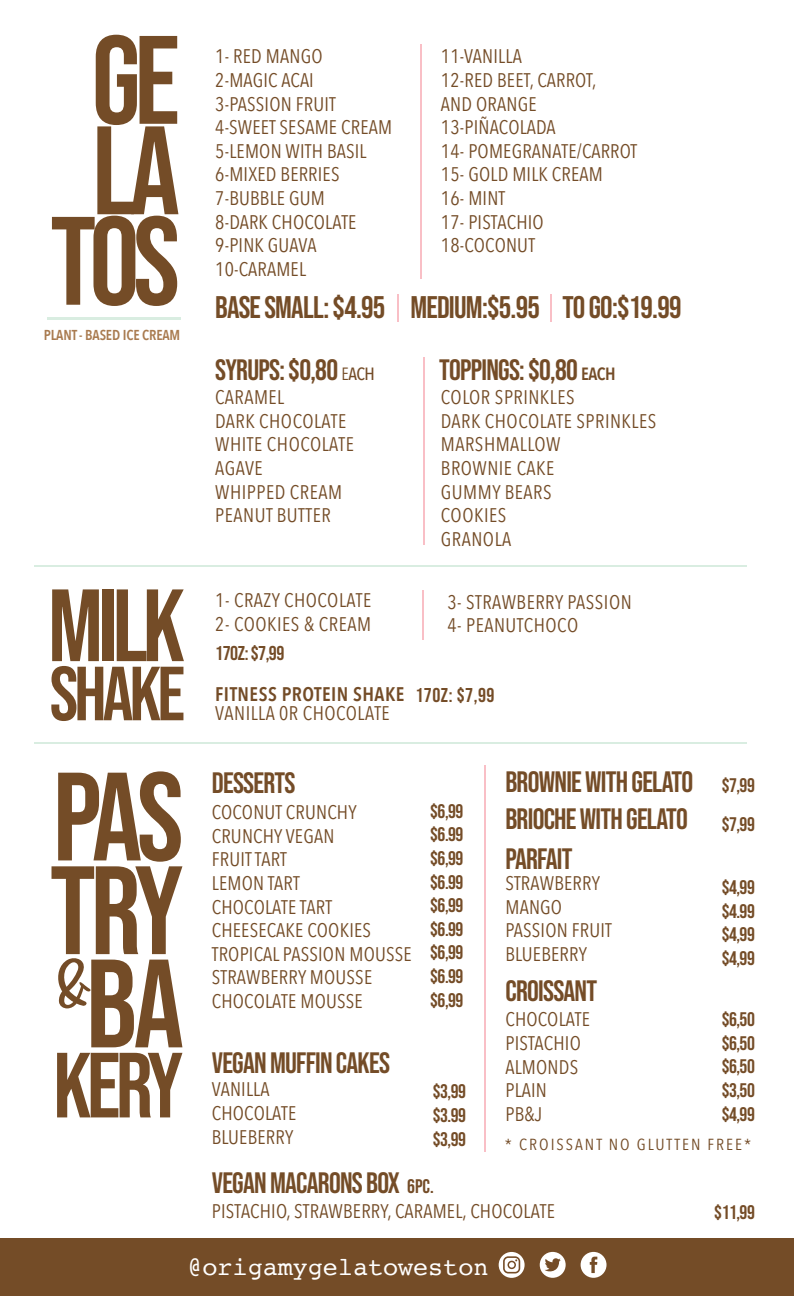
<style>
.page{position:relative;width:794px;height:1296px;background:#fff}
.page>*{position:absolute;margin:0;border:0;box-sizing:border-box;transform-origin:0 0}
.t1{font:125.4px/90.4px "Bebas Neue";letter-spacing:-.05em;color:#744c27;text-align:center}
.t2{font:102.4px "Bebas Neue";color:#744c27}
.t3{font:76.6px "Bebas Neue";letter-spacing:-.05em;color:#744c27}
.t4{font:54.6px "Amekanu";color:#744c27}
.t5{font:31.2px "Bebas Neue";letter-spacing:-.025em;color:#744c27}
.t6{font:29.6px/37.6px "Bebas Neue";letter-spacing:-.025em;color:#744c27}
.t7{font:25px "Courier";color:#fff}
.t8{font:20px "Bebas Neue";color:#744c27}
.t9{font:19.6px/23.6px "Avenir Next Condensed";letter-spacing:.01em;color:#744c27}
.t10{font:19.6px/23.6px "Bebas Neue";letter-spacing:-.025em;color:#744c27;text-align:justify}
.t11{font:600 19.6px "Avenir Next Condensed";letter-spacing:.025em;color:#744c27}
.t12{font:16px "Avenir Next Condensed";letter-spacing:.12em;color:#744c27;scale:1.05 1}
.t13{font:600 14.4px "Avenir Next Condensed";letter-spacing:-.01em;color:#a97b50}
.s1{font-family:"Avenir Next Condensed";font-size:17.8px}
.s2{font-family:"Avenir Next Condensed";font-weight:500;font-size:17.8px}
.s3{font-family:"Avenir Next Condensed";font-weight:600;font-size:17.8px}
.s4{font-size:19.6px}
</style>
<div class="page">
<div style="left:0;top:1239px;width:794px;height:57px;background:#744c27"></div>
<hr style="left:420px;top:44px;width:2px;height:235px;background:#f9bfc6">
<hr style="left:47px;top:318px;width:134px;height:2px;background:#d9ede1">
<hr style="left:423px;top:358px;width:2px;height:187px;background:#f9bfc6">
<hr style="left:423px;top:590px;width:1px;height:50px;background:#f9bfc6">
<hr style="left:34px;top:742px;width:713px;height:2px;background:#d9ede1">
<hr style="left:34px;top:566px;width:713px;height:1px;background:#d9ede1">
<svg style="left:57px;top:1053px;width:125px;height:64px"></svg>
<hr style="left:484px;top:765px;width:2px;height:387px;background:#f9bfc6">
<hr style="left:397px;top:294px;width:2px;height:28px;background:#f9bfc6">
<hr style="left:550px;top:294px;width:2px;height:28px;background:#f9bfc6">
<svg style="left:540px;top:1252px;width:26px;height:26px"></svg>
<svg style="left:581px;top:1252px;width:25px;height:26px"></svg>
<svg style="left:499px;top:1252px;width:26px;height:26px"></svg>
<h1 class="t1" style="left:50px;top:34px;width:131px">GE<br>LA<br>TOS</h1>
<p class="t13" style="left:44px;top:323px;width:138px">PLANT - BASED ICE CREAM</p>
<p class="t9" style="left:215px;top:44px;width:178px">1- RED MANGO<br>2-MAGIC ACAI<br>3-PASSION FRUIT<br>4-SWEET SESAME CREAM<br>5-LEMON WITH BASIL<br>6-MIXED BERRIES<br>7-BUBBLE GUM<br>8-DARK CHOCOLATE<br>9-PINK GUAVA<br>10-CARAMEL</p>
<p class="t9" style="left:441px;top:44px;width:198px">11-VANILLA<br>12-RED BEET, CARROT,<br>AND ORANGE<br>13-PIÑACOLADA<br>14- POMEGRANATE/CARROT<br>15- GOLD MILK CREAM<br>16- MINT<br>17- PISTACHIO<br>18-COCONUT</p>
<h3 class="t5" style="left:215px;top:290px;width:468px">BASE SMALL: $4.95 MEDIUM:$5.95 TO GO:$19.99</h3>
<h3 class="t6" style="left:215px;top:351px;width:161px">SYRUPS: $0,80 <span class="s1">E</span><span class="s2">ACH</span></h3>
<p class="t9" style="left:215px;top:385px;width:140px">CARAMEL<br>DARK CHOCOLATE<br>WHITE CHOCOLATE<br>AGAVE<br>WHIPPED CREAM<br>PEANUT BUTTER</p>
<h3 class="t6" style="left:439px;top:351px;width:178px">TOPPINGS: $0,80 <span class="s3">EACH</span></h3>
<p class="t9" style="left:441px;top:385px;width:217px">COLOR SPRINKLES<br>DARK CHOCOLATE SPRINKLES<br>MARSHMALLOW<br>BROWNIE CAKE<br>GUMMY BEARS<br>COOKIES<br>GRANOLA</p>
<h2 class="t2" style="left:48px;top:568px;width:139px">MILK</h2>
<p class="t9" style="left:215px;top:588px;width:157px">1- CRAZY CHOCOLATE<br>2- COOKIES &amp; CREAM</p>
<p class="t8" style="left:215px;top:641px;width:71px">17OZ: $7,99</p>
<h3 class="t3" style="left:50px;top:650px;width:137px">SHAKE</h3>
<p class="t11" style="left:215px;top:677px;width:191px">FITNESS PROTEIN SHAKE</p>
<p class="t9" style="left:215px;top:701px;width:176px">VANILLA 0R CHOCOLATE</p>
<p class="t9" style="left:447px;top:589px;width:186px">3- STRAWBERRY PASSION<br>4- PEANUTCHOCO</p>
<p class="t8" style="left:415px;top:684px;width:81px">17OZ: $7,99</p>
<h1 class="t1" style="left:50px;top:769px;width:135px;line-height:93.6px;text-align:left">PAS<br>TRY</h1>
<h3 class="t4" style="left:55px;top:955px;width:39px">&amp;</h3>
<h1 class="t1" style="left:86px;top:958px;width:99px">BA</h1>
<h3 class="t6" style="left:212px;top:764px;width:85px">DESSERTS</h3>
<p class="t9" style="left:212px;top:800px;width:201px">COCONUT CRUNCHY<br>CRUNCHY VEGAN<br>FRUIT TART<br>LEMON TART<br>CHOCOLATE TART<br>CHEESECAKE COOKIES<br>TROPICAL PASSION MOUSSE<br>STRAWBERRY MOUSSE<br>CHOCOLATE MOUSSE</p>
<p class="t10" style="left:430px;top:799px;width:35px">$6,99 $6.99 $6,99 $6.99 $6,99 $6.99 $6,99 $6.99 $6,99</p>
<h3 class="t6" style="left:212px;top:1044px;width:180px">VEGAN MUFFIN CAKES</h3>
<p class="t9" style="left:212px;top:1077px;width:86px">VANILLA<br>CHOCOLATE<br>BLUEBERRY</p>
<p class="t10" style="left:433px;top:1080px;width:35px">$3,99 $3.99 $3,99</p>
<h3 class="t6" style="left:505px;top:762px;width:189px">BROWNIE WITH GELATO<br>BRIOCHE WITH GELATO</h3>
<h3 class="t6" style="left:505px;top:840px;width:69px">PARFAIT</h3>
<p class="t9" style="left:505px;top:870px;width:108px">STRAWBERRY<br>MANGO<br>PASSION FRUIT<br>BLUEBERRY</p>
<h3 class="t6" style="left:505px;top:972px;width:93px">CROISSANT</h3>
<p class="t9" style="left:505px;top:1007px;width:86px">CHOCOLATE<br>PISTACHIO<br>ALMONDS<br>PLAIN<br>PB&amp;J</p>
<p class="t10" style="left:722px;top:766px;width:35px;line-height:38.4px">$7,99 $7,99</p>
<p class="t10" style="left:722px;top:875px;width:35px">$4,99 $4.99 $4,99 $4,99</p>
<p class="t10" style="left:722px;top:1007px;width:35px">$6,50 $6,50 $6,50 $3,50 $4,99</p>
<p class="t12" style="left:505px;top:1131px;width:236px">* CROISSANT NO GLUTTEN FREE*</p>
<h3 class="t6" style="left:212px;top:1164px;width:224px">VEGAN MACARONS BOX <span class="s4">6PC.</span></h3>
<p class="t9" style="left:212px;top:1198px;width:345px">PISTACHIO, STRAWBERRY, CARAMEL, CHOCOLATE</p>
<p class="t10" style="left:714px;top:1201px;width:42px">$11,99</p>
<p class="t7" style="left:187px;top:1247px;width:302px">@origamygelatoweston</p>
</div>
